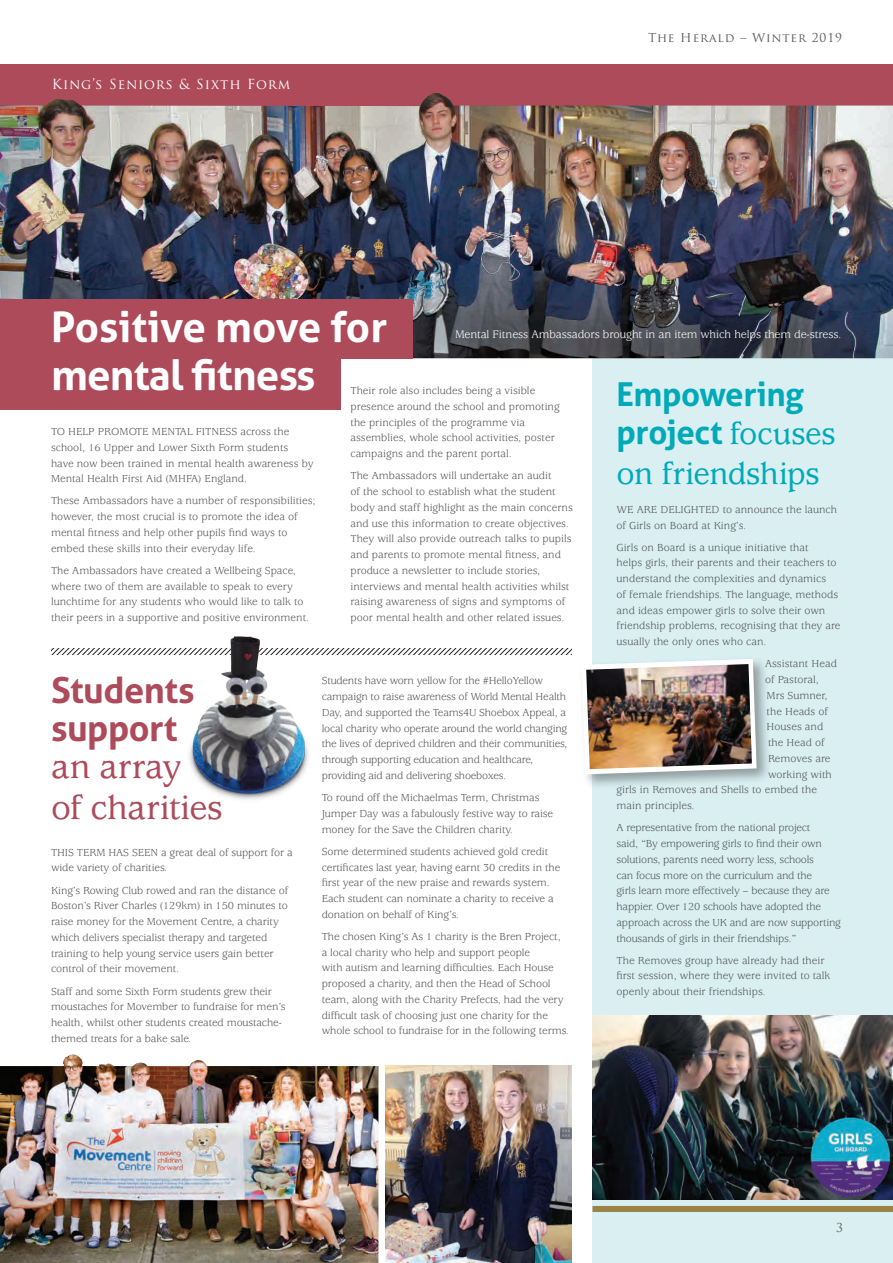
<style>
.page{position:relative;width:893px;height:1263px;background:#fff}
.page>*{position:absolute;margin:0;border:0;box-sizing:border-box;transform-origin:0 0}
.t1{font:700 42px/48px "Aller";letter-spacing:-.02em;color:#fff}
.BODY_TEXT_Black{font:500 36px/38.5px "Usherwood";letter-spacing:-.01em;color:#ad4b5b}
.BODY_TEXT_Black-2{font:700 33px/37.5px "Aller";letter-spacing:-.015em;color:#00aab8}
.BODY_TEXT_Black-3{font:500 33px "Usherwood";letter-spacing:-.025em;color:#00aab8}
.Text_A_Head_reversed{font:13.5px "Trajan Pro";letter-spacing:.07em;color:#fff}
.BODY_TEXT_Black-4{font:12px "Usherwood";letter-spacing:-.01em;color:#fff}
.Text_A_Head_reversed-2{font:12px "Trajan Pro";letter-spacing:.075em;color:#57585a}
.BODY_TEXT_Black-5{font:11.25px/15.8px "Usherwood";letter-spacing:-.01em;color:#57585a}
.s1{font-family:"Usherwood";font-weight:500}
.s2{font-family:"Aller";font-weight:700}
</style>
<div class="page">
<div style="left:592px;top:358px;width:301px;height:905px;background:#d9eff2"></div>
<div style="left:0;top:64px;width:893px;height:42px;background:#ad4b5b"></div>
<div style="left:592px;top:1206px;width:301px;height:6px;background:#9b8348"></div>
<img style="left:0;top:93px;width:893px;height:265px">
<img style="left:0;top:1054px;width:378px;height:209px">
<img style="left:385px;top:1066px;width:186px;height:197px">
<div style="left:0;top:350px;width:340px;height:60px;background:#ad4b5b"></div>
<div style="left:0;top:299px;width:412px;height:60px;background:#ad4b5b"></div>
<svg style="left:51px;top:648px;width:520px;height:6px"></svg>
<img style="left:592px;top:1015px;width:301px;height:184px">
<div style="left:579px;top:656px;width:192px;height:133px;background:#231f20;opacity:.4"></div>
<img style="left:579px;top:656px;width:180px;height:121px">
<img style="left:167px;top:636px;width:165px;height:164px">
<p class="Text_A_Head_reversed" style="left:52px;top:76px;width:240px">King’s Seniors &amp; Sixth Form</p>
<p class="Text_A_Head_reversed-2" style="left:648px;top:30px;width:195px">The Herald – Winter 2019</p>
<p class="t1" style="left:51px;top:303px;width:338px">Positive move for mental fitness</p>
<p class="BODY_TEXT_Black-4" style="left:455px;top:328px;width:388px">Mental Fitness Ambassadors brought in an item which helps them de-stress.</p>
<p class="BODY_TEXT_Black-2" style="left:617px;top:376px;width:221px">Empowering project <span class="s1">focuses</span></p>
<p class="BODY_TEXT_Black-3" style="left:617px;top:455px;width:204px">on friendships</p>
<p class="BODY_TEXT_Black-5" style="left:617px;top:502px;width:222px">WE ARE DELIGHTED to announce the launch of Girls on Board at King’s.</p>
<p class="BODY_TEXT_Black-5" style="left:617px;top:540px;width:225px">Girls on Board is a unique initiative that<br>helps girls, their parents and their teachers to understand the complexities and dynamics<br>of female friendships. The language, methods and ideas empower girls to solve their own friendship problems, recognising that they are usually the only ones who can.</p>
<p class="BODY_TEXT_Black-5" style="left:765px;top:656px;width:73px">Assistant Head</p>
<p class="BODY_TEXT_Black-5" style="left:765px;top:672px;width:55px">of Pastoral,</p>
<p class="BODY_TEXT_Black-5" style="left:767px;top:688px;width:63px">Mrs Sumner,</p>
<p class="BODY_TEXT_Black-5" style="left:767px;top:704px;width:63px">the Heads of</p>
<p class="BODY_TEXT_Black-5" style="left:767px;top:719px;width:58px">Houses and</p>
<p class="BODY_TEXT_Black-5" style="left:768px;top:735px;width:58px">the Head of</p>
<p class="BODY_TEXT_Black-5" style="left:768px;top:751px;width:64px">Removes are</p>
<p class="BODY_TEXT_Black-5" style="left:768px;top:767px;width:65px">working with</p>
<p class="BODY_TEXT_Black-5" style="left:617px;top:782px;width:202px">girls in Removes and Shells to embed the</p>
<p class="BODY_TEXT_Black-5" style="left:617px;top:798px;width:80px">main principles.</p>
<p class="BODY_TEXT_Black-5" style="left:617px;top:820px;width:226px">A representative from the national project<br>said, “By empowering girls to find their own solutions, parents need worry less, schools<br>can focus more on the curriculum and the<br>girls learn more effectively – because they are happier. Over 120 schools have adopted the approach across the UK and are now supporting thousands of girls in their friendships.”</p>
<p class="BODY_TEXT_Black-5" style="left:617px;top:953px;width:215px">The Removes group have already had their first session, where they were invited to talk openly about their friendships.</p>
<p class="BODY_TEXT_Black-5" style="left:350px;top:383px;width:211px">Their role also includes being a visible presence around the school and promoting the principles of the programme via assemblies, whole school activities, poster campaigns and the parent portal.</p>
<p class="BODY_TEXT_Black-5" style="left:350px;top:468px;width:224px">The Ambassadors will undertake an audit<br>of the school to establish what the student body and staff highlight as the main concerns and use this information to create objectives.<br>They will also provide outreach talks to pupils and parents to promote mental fitness, and produce a newsletter to include stories, interviews and mental health activities whilst raising awareness of signs and symptoms of poor mental health and other related issues.</p>
<p class="BODY_TEXT_Black-5" style="left:51px;top:424px;width:264px">TO HELP PROMOTE MENTAL FITNESS across the school, 16 Upper and Lower Sixth Form students have now been trained in mental health awareness by Mental Health First Aid (MHFA) England.</p>
<p class="BODY_TEXT_Black-5" style="left:51px;top:493px;width:266px">These Ambassadors have a number of responsibilities; however, the most crucial is to promote the idea of mental fitness and help other pupils find ways to embed these skills into their everyday life.</p>
<p class="BODY_TEXT_Black-5" style="left:51px;top:563px;width:260px">The Ambassadors have created a Wellbeing Space, where two of them are available to speak to every lunchtime for any students who would like to talk to their peers in a supportive and positive environment.</p>
<p class="BODY_TEXT_Black" style="left:51px;top:673px;width:173px"><span class="s2">Students support </span>an array<br>of charities</p>
<p class="BODY_TEXT_Black-5" style="left:51px;top:845px;width:243px">THIS TERM HAS SEEN a great deal of support for a wide variety of charities.</p>
<p class="BODY_TEXT_Black-5" style="left:51px;top:883px;width:239px">King’s Rowing Club rowed and ran the distance of Boston’s River Charles (129km) in 150 minutes to raise money for the Movement Centre, a charity which delivers specialist therapy and targeted training to help young service users gain better control of their movement.</p>
<p class="BODY_TEXT_Black-5" style="left:51px;top:983px;width:236px">Staff and some Sixth Form students grew their moustaches for Movember to fundraise for men’s health, whilst other students created moustache&shy;themed treats for a bake sale.</p>
<p class="BODY_TEXT_Black-5" style="left:322px;top:673px;width:247px">Students have worn yellow for the #HelloYellow campaign to raise awareness of World Mental Health Day, and supported the Teams4U Shoebox Appeal, a local charity who operate around the world changing the lives of deprived children and their communities, through supporting education and healthcare, providing aid and delivering shoeboxes.</p>
<p class="BODY_TEXT_Black-5" style="left:322px;top:790px;width:233px">To round off the Michaelmas Term, Christmas<br>Jumper Day was a fabulously festive way to raise money for the Save the Children charity.</p>
<p class="BODY_TEXT_Black-5" style="left:322px;top:844px;width:240px">Some determined students achieved gold credit certificates last year, having earnt 30 credits in the first year of the new praise and rewards system.<br>Each student can nominate a charity to receive a donation on behalf of King’s.</p>
<p class="BODY_TEXT_Black-5" style="left:322px;top:929px;width:249px">The chosen King’s As 1 charity is the Bren Project, a local charity who help and support people<br>with autism and learning difficulties. Each House proposed a charity, and then the Head of School team, along with the Charity Prefects, had the very difficult task of choosing just one charity for the whole school to fundraise for in the following terms.</p>
<p class="Text_A_Head_reversed-2" style="left:836px;top:1220px;width:8px">3</p>
</div>
